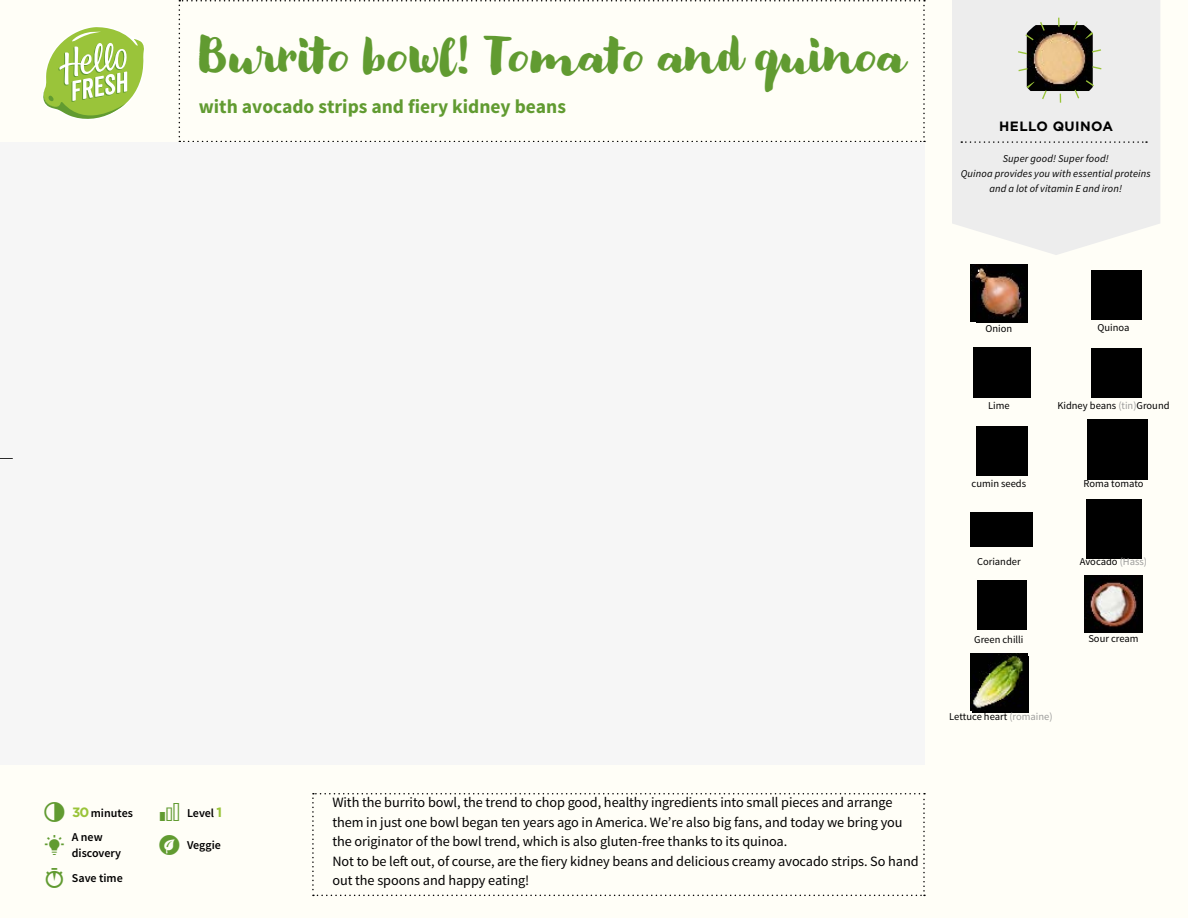
<style>
.page{position:relative;width:1188px;height:918px;background:#fffef7}
.page>*{position:absolute;margin:0;border:0;box-sizing:border-box;transform-origin:0 0}
.t1{font:45px "Modern Love";color:#619b31}
.t2{font:700 19.5px "Source Sans Pro";color:#619b31}
.t3{font:14.25px/19.5px "Source Sans Pro";letter-spacing:-.005em;color:#000}
.t4{font:700 13.5px "Gotham";letter-spacing:.03em;color:#000}
.t5{font:600 12px/15.9px "Source Sans Pro";color:#000}
.t6{font:10.5px "Source Sans Pro";color:#000}
.t7{font:italic 10.5px/14.7px "Source Sans Pro";letter-spacing:.015em;color:#000;text-align:center}
.s1{font-family:"Gotham";font-weight:700;font-size:13.5px;color:#9ac43a}
.s2{color:#9d9d9c}
</style>
<div class="page">
<svg style="left:43px;top:27px;width:101px;height:92px"></svg>
<svg style="left:312px;top:793px;width:613px;height:103px"></svg>
<svg style="left:179px;top:0;width:746px;height:142px"></svg>
<div style="left:972px;top:656px;width:57px;height:56px;background:#000"></div>
<img style="left:970px;top:653px;width:58px;height:57px">
<img style="left:1085px;top:575px;width:57px;height:57px">
<div style="left:977px;top:580px;width:49px;height:50px;background:#000"></div>
<div style="left:970px;top:512px;width:63px;height:35px;background:#000"></div>
<div style="left:1087px;top:499px;width:55px;height:60px;background:#000"></div>
<div style="left:1087px;top:419px;width:61px;height:61px;background:#000"></div>
<div style="left:976px;top:426px;width:51px;height:50px;background:#000"></div>
<div style="left:973px;top:348px;width:58px;height:50px;background:#000"></div>
<div style="left:1091px;top:348px;width:51px;height:50px;background:#000"></div>
<div style="left:1091px;top:271px;width:51px;height:49px;background:#000"></div>
<img style="left:970px;top:265px;width:57px;height:57px">
<svg style="left:952px;top:0;width:208px;height:255px;background:#eeeeed"></svg>
<svg style="left:961px;top:141px;width:186px;height:2px"></svg>
<img style="left:1027px;top:25px;width:66px;height:66px">
<div style="left:1017px;top:18px;width:85px;height:85px;border:9px dashed #9ac43a;border-radius:50%"></div>
<div style="left:0;top:142px;width:925px;height:623px;background:#f6f6f6"></div>
<svg style="left:0;top:458px;width:13px;height:1px"></svg>
<h1 class="t1" style="left:199px;top:29px;width:708px">Burrito bowl! Tomato and quinoa</h1>
<h2 class="t2" style="left:199px;top:94px;width:369px">with avocado strips and fiery kidney beans</h2>
<p class="t4" style="left:999px;top:117px;width:115px">HELLO QUINOA</p>
<p class="t7" style="left:961px;top:152px;width:192px">Super good! Super food!<br>Quinoa provides you with essential proteins and a lot of vitamin E and iron!</p>
<p class="t5" style="left:72px;top:805px;width:62px"><span class="s1">30</span> minutes</p>
<p class="t5" style="left:187px;top:805px;width:37px">Level <span class="s1">1</span></p>
<p class="t3" style="left:332px;top:793px;width:588px">With the burrito bowl, the trend to chop good, healthy ingredients into small pieces and arrange them in just one bowl began ten years ago in America. We’re also big fans, and today we bring you the originator of the bowl trend, which is also gluten-free thanks to its quinoa.<br>Not to be left out, of course, are the fiery kidney beans and delicious creamy avocado strips. So hand out the spoons and happy eating!</p>
<p class="t5" style="left:72px;top:830px;width:51px">A new discovery</p>
<p class="t5" style="left:187px;top:838px;width:35px">Veggie</p>
<p class="t5" style="left:72px;top:871px;width:52px">Save time</p>
<p class="t6" style="left:986px;top:322px;width:28px">Onion</p>
<p class="t6" style="left:1098px;top:321px;width:33px">Quinoa</p>
<p class="t6" style="left:988px;top:399px;width:23px">Lime</p>
<p class="t6" style="left:1057px;top:399px;width:114px">Kidney beans <span class="s2">(tin)</span>Ground</p>
<p class="t6" style="left:972px;top:477px;width:56px">cumin seeds</p>
<p class="t6" style="left:1083px;top:477px;width:62px">Roma tomato</p>
<p class="t6" style="left:977px;top:555px;width:45px">Coriander</p>
<p class="t6" style="left:1080px;top:555px;width:69px">Avocado <span class="s2">(Hass)</span></p>
<p class="t6" style="left:974px;top:633px;width:51px">Green chilli</p>
<p class="t6" style="left:1088px;top:632px;width:52px">Sour cream</p>
<p class="t6" style="left:949px;top:710px;width:105px">Lettuce heart <span class="s2">(romaine)</span></p>
</div>
